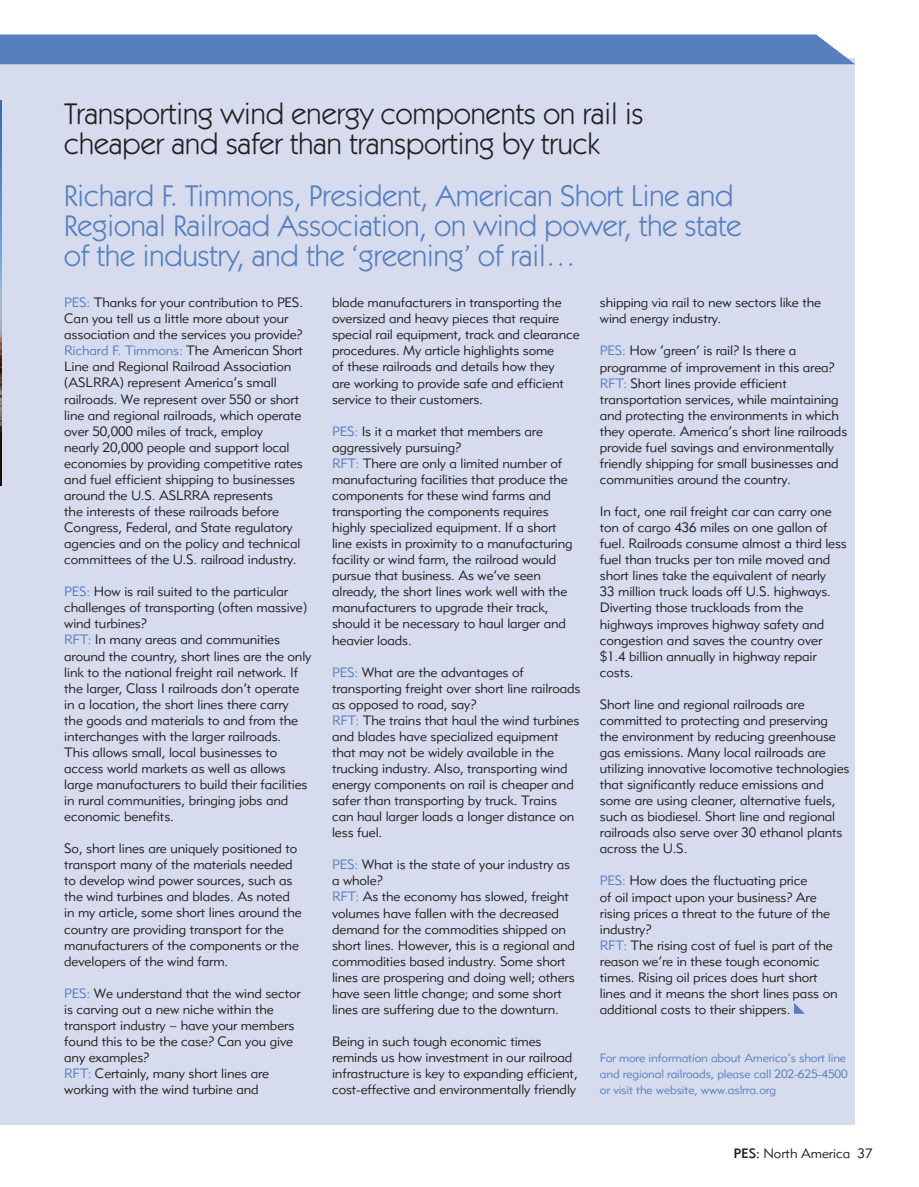
<style>
.page{position:relative;width:919px;height:1187px;background:#fff}
.page>*{position:absolute;margin:0;border:0;box-sizing:border-box;transform-origin:0 0}
.t1{font:30px/30px "Itc Kabel";color:#577ebd}
.t2{font:30px/30px "Itc Kabel";color:#231f20}
.t3{font:13.5px/16px "Metro Lite Two";letter-spacing:-.01em;color:#231f20}
.t4{font:12px/16px "Metro Lite Two";letter-spacing:-.01em;color:#577ebd}
.s1{color:#577ebd}
.s2{font-family:"Metro Medium Two"}
</style>
<div class="page">
<div style="left:0;top:59px;width:855px;height:1066px;background:#d6dcee"></div>
<div style="left:0;top:34px;width:855px;height:30px;background:#577ebd"></div>
<svg style="left:794px;top:1003px;width:10px;height:10px"></svg>
<img style="left:0;top:100px;width:1px;height:385px">
<h1 class="t2" style="left:64px;top:101px;width:580px">Transporting wind energy components on rail is cheaper and safer than transporting by truck</h1>
<h1 class="t1" style="left:64px;top:182px;width:678px">Richard F. Timmons, President, American Short Line and<br>Regional Railroad Association, on wind power, the state of the industry, and the ‘greening’ of rail…</h1>
<p class="t3" style="left:64px;top:296px;width:240px"><span class="s1">PES:</span> Thanks for your contribution to PES.<br>Can you tell us a little more about your association and the services you provide?<br><span class="s1">Richard F. Timmons:</span> The American Short Line and Regional Railroad Association (ASLRRA) represent America’s small railroads. We represent over 550 or short line and regional railroads, which operate over 50,000 miles of track, employ<br>nearly 20,000 people and support local economies by providing competitive rates and fuel efficient shipping to businesses around the U.S. ASLRRA represents<br>the interests of these railroads before Congress, Federal, and State regulatory agencies and on the policy and technical committees of the U.S. railroad industry.</p>
<p class="t3" style="left:64px;top:585px;width:249px"><span class="s1">PES:</span> How is rail suited to the particular challenges of transporting (often massive) wind turbines?<br><span class="s1">RFT:</span> In many areas and communities around the country, short lines are the only link to the national freight rail network. If the larger, Class I railroads don’t operate in a location, the short lines there carry<br>the goods and materials to and from the interchanges with the larger railroads.<br>This allows small, local businesses to access world markets as well as allows large manufacturers to build their facilities in rural communities, bringing jobs and economic benefits.</p>
<p class="t3" style="left:64px;top:841px;width:239px">So, short lines are uniquely positioned to transport many of the materials needed to develop wind power sources, such as the wind turbines and blades. As noted in my article, some short lines around the country are providing transport for the manufacturers of the components or the developers of the wind farm.</p>
<p class="t3" style="left:64px;top:986px;width:238px"><span class="s1">PES:</span> We understand that the wind sector is carving out a new niche within the transport industry – have your members found this to be the case? Can you give any examples?<br><span class="s1">RFT:</span> Certainly, many short lines are working with the wind turbine and</p>
<p class="t3" style="left:332px;top:296px;width:249px">blade manufacturers in transporting the oversized and heavy pieces that require special rail equipment, track and clearance procedures. My article highlights some<br>of these railroads and details how they<br>are working to provide safe and efficient service to their customers.</p>
<p class="t3" style="left:332px;top:424px;width:242px"><span class="s1">PES:</span> Is it a market that members are aggressively pursuing?<br><span class="s1">RFT:</span> There are only a limited number of manufacturing facilities that produce the components for these wind farms and transporting the components requires highly specialized equipment. If a short line exists in proximity to a manufacturing facility or wind farm, the railroad would pursue that business. As we’ve seen already, the short lines work well with the manufacturers to upgrade their track, should it be necessary to haul larger and heavier loads.</p>
<p class="t3" style="left:332px;top:665px;width:250px"><span class="s1">PES:</span> What are the advantages of transporting freight over short line railroads as opposed to road, say?<br><span class="s1">RFT:</span> The trains that haul the wind turbines and blades have specialized equipment that may not be widely available in the trucking industry. Also, transporting wind energy components on rail is cheaper and safer than transporting by truck. Trains can haul larger loads a longer distance on less fuel.</p>
<p class="t3" style="left:332px;top:858px;width:244px"><span class="s1">PES:</span> What is the state of your industry as a whole?<br><span class="s1">RFT:</span> As the economy has slowed, freight volumes have fallen with the decreased demand for the commodities shipped on short lines. However, this is a regional and commodities based industry. Some short lines are prospering and doing well; others have seen little change; and some short lines are suffering due to the downturn.</p>
<p class="t3" style="left:332px;top:1034px;width:247px">Being in such tough economic times reminds us how investment in our railroad infrastructure is key to expanding efficient, cost-effective and environmentally friendly</p>
<p class="t3" style="left:600px;top:296px;width:223px">shipping via rail to new sectors like the wind energy industry.</p>
<p class="t3" style="left:600px;top:344px;width:249px"><span class="s1">PES:</span> How ‘green’ is rail? Is there a programme of improvement in this area?<br><span class="s1">RFT:</span> Short lines provide efficient transportation services, while maintaining and protecting the environments in which they operate. America’s short line railroads provide fuel savings and environmentally friendly shipping for small businesses and communities around the country.</p>
<p class="t3" style="left:600px;top:505px;width:248px">In fact, one rail freight car can carry one ton of cargo 436 miles on one gallon of fuel. Railroads consume almost a third less fuel than trucks per ton mile moved and short lines take the equivalent of nearly<br>33 million truck loads off U.S. highways.<br>Diverting those truckloads from the highways improves highway safety and congestion and saves the country over $1.4 billion annually in highway repair costs.</p>
<p class="t3" style="left:600px;top:697px;width:251px">Short line and regional railroads are committed to protecting and preserving the environment by reducing greenhouse gas emissions. Many local railroads are utilizing innovative locomotive technologies that significantly reduce emissions and some are using cleaner, alternative fuels, such as biodiesel. Short line and regional railroads also serve over 30 ethanol plants across the U.S.</p>
<p class="t3" style="left:600px;top:874px;width:239px"><span class="s1">PES:</span> How does the fluctuating price<br>of oil impact upon your business? Are rising prices a threat to the future of the industry?<br><span class="s1">RFT:</span> The rising cost of fuel is part of the reason we’re in these tough economic times. Rising oil prices does hurt short lines and it means the short lines pass on additional costs to their shippers.</p>
<p class="t4" style="left:600px;top:1050px;width:249px">For more information about America’s short line and regional railroads, please call 202-625-4500 or visit the website, www.aslrra.org</p>
<p class="t3" style="left:733px;top:1147px;width:140px"><span class="s2">PES:</span> North America 37</p>
</div>
